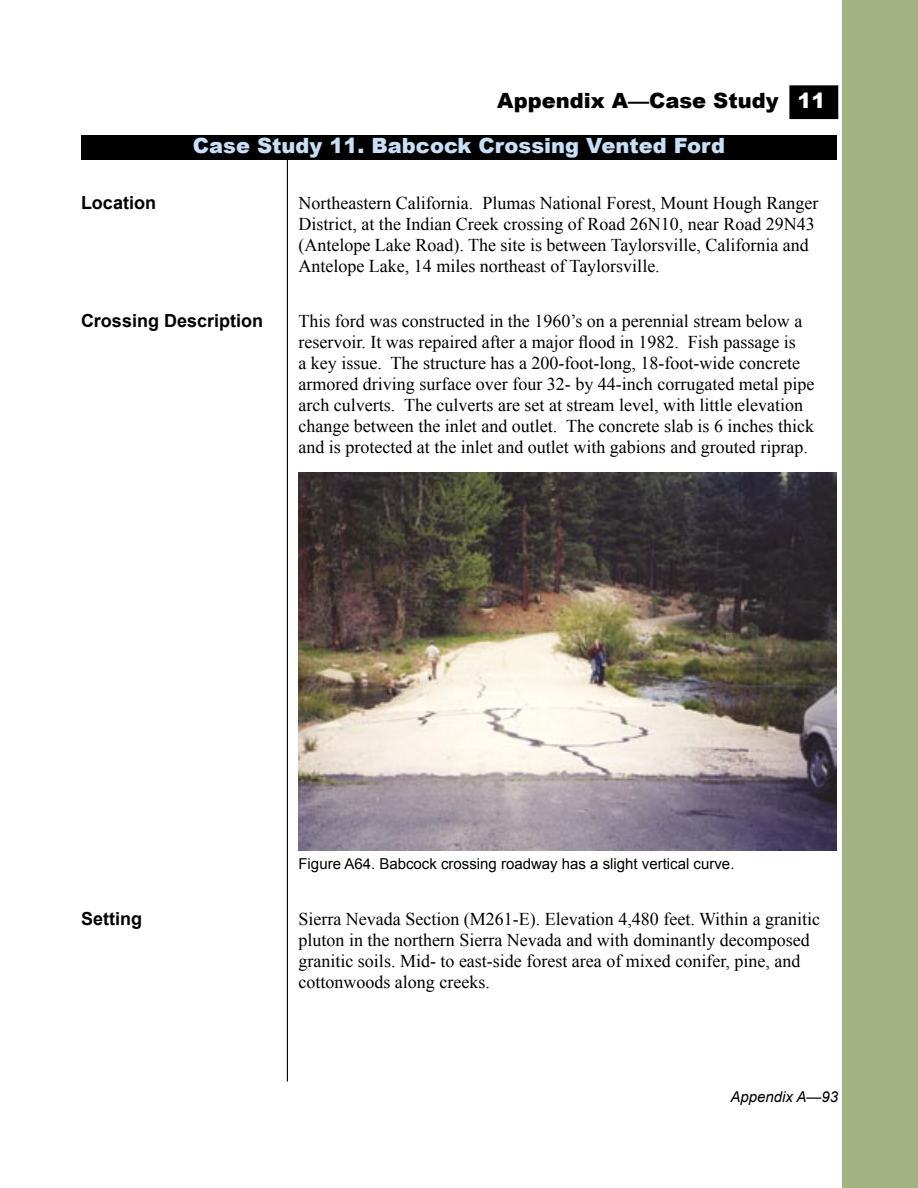
<style>
.page{position:relative;width:918px;height:1188px;background:#fff}
.page>*{position:absolute;margin:0;border:0;box-sizing:border-box;transform-origin:0 0}
.indent{font:900 21px "Arial";color:#c8e0f7}
.t1{font:900 21px "Arial";color:#000}
.t2{font:900 21px "Arial";color:#fff}
.indent-2{font:18px/21px "Times New Roman";color:#000}
.indent-3{font:700 18px "Arial";color:#000}
.indent-4{font:15px "Arial";color:#000}
.t3{font:italic 15px "Arial";color:#000}
</style>
<div class="page">
<hr style="left:287px;top:135px;width:1px;height:947px;background:#000">
<div style="left:790px;top:86px;width:48px;height:32px;background:#000"></div>
<div style="left:789px;top:85px;width:49px;height:34px;border:2px solid #000"></div>
<div style="left:843px;top:0;width:75px;height:1188px;background:#a3b282"></div>
<div style="left:81px;top:135px;width:756px;height:24px;background:#000"></div>
<img style="left:299px;top:473px;width:538px;height:378px">
<p class="t1" style="left:497px;top:89px;width:283px">Appendix A—Case Study</p>
<p class="indent" style="left:193px;top:134px;width:534px">Case Study 11. Babcock Crossing Vented Ford</p>
<p class="t2" style="left:798px;top:89px;width:30px">11</p>
<p class="indent-3" style="left:81px;top:192px;width:77px">Location</p>
<p class="indent-2" style="left:298px;top:192px;width:521px">Northeastern California. Plumas National Forest, Mount Hough Ranger District, at the Indian Creek crossing of Road 26N10, near Road 29N43 (Antelope Lake Road). The site is between Taylorsville, California and Antelope Lake, 14 miles northeast of Taylorsville.</p>
<p class="indent-3" style="left:81px;top:311px;width:184px">Crossing Description</p>
<p class="indent-2" style="left:298px;top:310px;width:517px">This ford was constructed in the 1960’s on a perennial stream below a reservoir. It was repaired after a major flood in 1982. Fish passage is<br>a key issue. The structure has a 200-foot-long, 18-foot-wide concrete armored driving surface over four 32- by 44-inch corrugated metal pipe arch culverts. The culverts are set at stream level, with little elevation change between the inlet and outlet. The concrete slab is 6 inches thick and is protected at the inlet and outlet with gabions and grouted riprap.</p>
<p class="indent-4" style="left:298px;top:856px;width:438px">Figure A64. Babcock crossing roadway has a slight vertical curve.</p>
<p class="indent-3" style="left:81px;top:908px;width:63px">Setting</p>
<p class="indent-2" style="left:298px;top:908px;width:523px">Sierra Nevada Section (M261-E). Elevation 4,480 feet. Within a granitic pluton in the northern Sierra Nevada and with dominantly decomposed granitic soils. Mid- to east-side forest area of mixed conifer, pine, and cottonwoods along creeks.</p>
<p class="t3" style="left:730px;top:1088px;width:109px">Appendix A—93</p>
</div>
